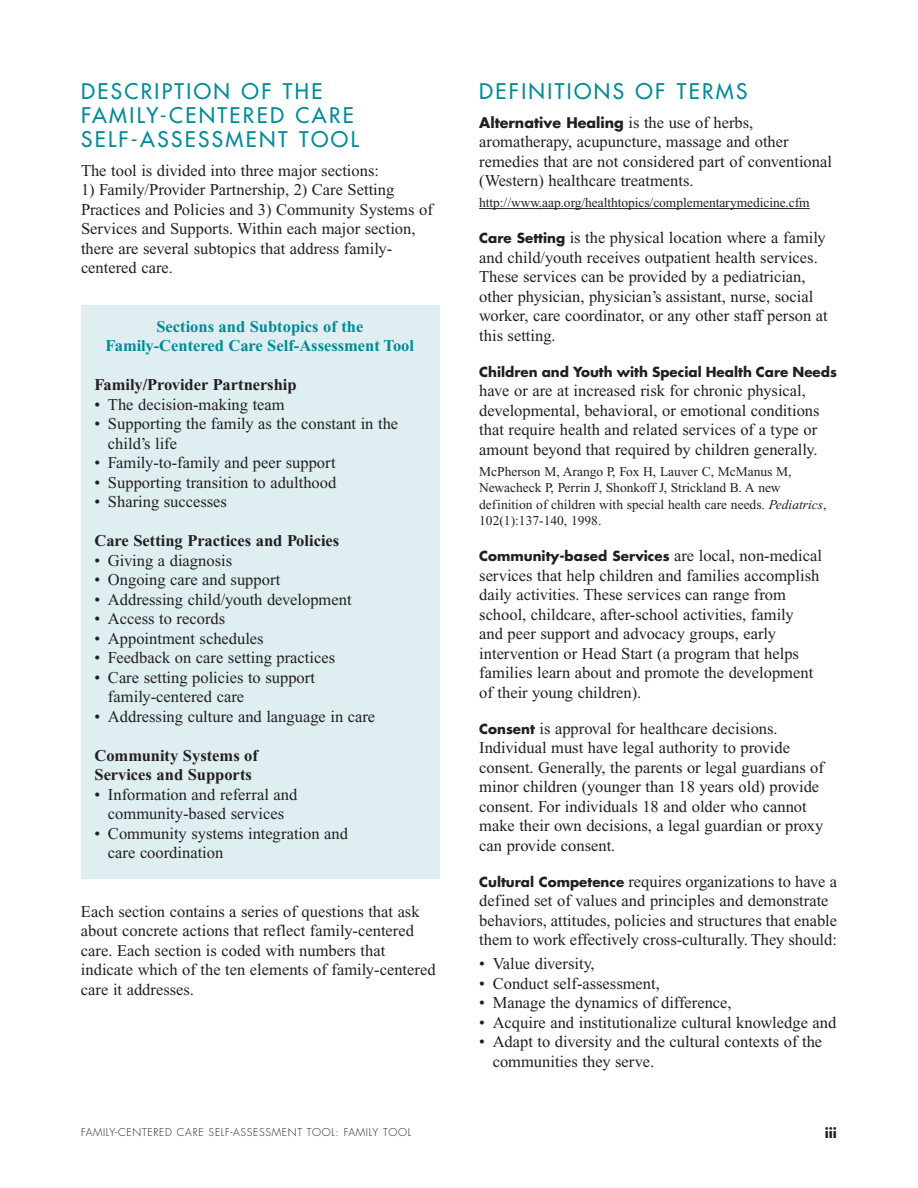
<style>
.page{position:relative;width:918px;height:1188px;background:#fff}
.page>*{position:absolute;margin:0;border:0;box-sizing:border-box;transform-origin:0 0}
.t1{font:21px/24px "Futura";letter-spacing:.115em;color:#008b98}
.t2{font:16.5px/19.5px "Times New Roman";color:#231f20}
.t3{font:700 16.5px/19.5px "Times New Roman";color:#231f20}
.t4{font:700 16.5px/19.5px "Times New Roman";color:#008b98;text-align:center}
.t5{font:700 14.25px "Futura";color:#231f20}
.t6{font:13.5px/16.5px "Times New Roman";color:#231f20}
.t7{font:700 13.5px "Futura";color:#231f20}
.t8{font:300 10.5px "Futura";letter-spacing:.06em;color:#231f20}
.s1{font-family:"Times New Roman";font-weight:400;font-size:16.5px}
.s2{font-family:"Futura";font-weight:700;font-size:13.5px}
.s3{font-style:italic}
</style>
<div class="page">
<div style="left:81px;top:305px;width:359px;height:574px;background:#dfeef1"></div>
<hr style="left:479px;top:208px;width:61px;height:1px;background:#231f20">
<hr style="left:539px;top:208px;width:36px;height:1px;background:#231f20">
<hr style="left:575px;top:208px;width:155px;height:1px;background:#231f20">
<hr style="left:730px;top:208px;width:80px;height:1px;background:#231f20">
<p class="t1" style="left:81px;top:81px;width:279px">DESCRIPTION OF THE<br>FAMILY-CENTERED CARE<br>SELF-ASSESSMENT TOOL</p>
<p class="t2" style="left:81px;top:162px;width:300px">The tool is divided into three major sections:</p>
<p class="t2" style="left:81px;top:181px;width:353px">1) Family/Provider Partnership, 2) Care Setting Practices and Policies and 3) Community Systems of Services and Supports. Within each major section, there are several subtopics that address family&shy;centered care.</p>
<p class="t4" style="left:106px;top:318px;width:310px">Sections and Subtopics of the<br>Family-Centered Care Self-Assessment Tool</p>
<p class="t3" style="left:94px;top:377px;width:204px">Family/Provider Partnership</p>
<p class="t2" style="left:94px;top:396px;width:192px">• The decision-making team</p>
<p class="t2" style="left:108px;top:415px;width:292px;text-indent:-14px">• Supporting the family as the constant in the child’s life</p>
<p class="t2" style="left:94px;top:454px;width:243px">• Family-to-family and peer support</p>
<p class="t2" style="left:94px;top:474px;width:243px">• Supporting transition to adulthood</p>
<p class="t2" style="left:94px;top:493px;width:134px">• Sharing successes</p>
<p class="t3" style="left:94px;top:533px;width:246px">Care Setting Practices and Policies</p>
<p class="t2" style="left:94px;top:552px;width:139px">• Giving a diagnosis</p>
<p class="t2" style="left:94px;top:571px;width:187px">• Ongoing care and support</p>
<p class="t2" style="left:94px;top:591px;width:259px">• Addressing child/youth development</p>
<p class="t2" style="left:94px;top:610px;width:132px">• Access to records</p>
<p class="t2" style="left:94px;top:630px;width:171px">• Appointment schedules</p>
<p class="t2" style="left:94px;top:649px;width:242px">• Feedback on care setting practices</p>
<p class="t2" style="left:108px;top:669px;width:209px;text-indent:-14px">• Care setting policies to support family-centered care</p>
<p class="t2" style="left:94px;top:708px;width:282px">• Addressing culture and language in care</p>
<p class="t3" style="left:94px;top:747px;width:165px">Community Systems of<br>Services and Supports</p>
<p class="t2" style="left:94px;top:786px;width:204px;text-align:center">• Information and referral and community-based services</p>
<p class="t2" style="left:108px;top:825px;width:242px;text-indent:-14px">• Community systems integration and care coordination</p>
<p class="t2" style="left:81px;top:903px;width:356px">Each section contains a series of questions that ask about concrete actions that reflect family-centered care. Each section is coded with numbers that indicate which of the ten elements of family-centered care it addresses.</p>
<p class="t8" style="left:81px;top:1127px;width:332px">FAMILY-CENTERED CARE SELF-ASSESSMENT TOOL: FAMILY TOOL</p>
<p class="t1" style="left:479px;top:81px;width:270px">DEFINITIONS OF TERMS</p>
<p class="t5" style="left:479px;top:116px;width:276px">Alternative Healing <span class="s1">is the use of herbs,</span></p>
<p class="t2" style="left:479px;top:133px;width:354px">aromatherapy, acupuncture, massage and other remedies that are not considered part of conventional (Western) healthcare treatments.</p>
<p class="t6" style="left:479px;top:196px;width:332px">http://www.aap.org/healthtopics/complementarymedicine.cfm</p>
<p class="t2" style="left:479px;top:230px;width:350px"><span class="s2">Care Setting</span> is the physical location where a family and child/youth receives outpatient health services.<br>These services can be provided by a pediatrician, other physician, physician’s assistant, nurse, social worker, care coordinator, or any other staff person at this setting.</p>
<p class="t7" style="left:479px;top:366px;width:359px">Children and Youth with Special Health Care Needs</p>
<p class="t2" style="left:479px;top:383px;width:342px">have or are at increased risk for chronic physical, developmental, behavioral, or emotional conditions that require health and related services of a type or amount beyond that required by children generally.</p>
<p class="t6" style="left:479px;top:464px;width:349px">McPherson M, Arango P, Fox H, Lauver C, McManus M, Newacheck P, Perrin J, Shonkoff J, Strickland B. A new definition of children with special health care needs. <span class="s3">Pediatrics</span>, 102(1):137-140, 1998.</p>
<p class="t7" style="left:479px;top:550px;width:344px">Community-based Services <span class="s1">are local, non-medical</span></p>
<p class="t2" style="left:479px;top:567px;width:342px">services that help children and families accomplish daily activities. These services can range from school, childcare, after-school activities, family and peer support and advocacy groups, early intervention or Head Start (a program that helps families learn about and promote the development of their young children).</p>
<p class="t2" style="left:479px;top:720px;width:346px"><span class="s2">Consent</span> is approval for healthcare decisions.<br>Individual must have legal authority to provide consent. Generally, the parents or legal guardians of minor children (younger than 18 years old) provide consent. For individuals 18 and older who cannot make their own decisions, a legal guardian or proxy can provide consent.</p>
<p class="t2" style="left:479px;top:873px;width:359px"><span class="s2">Cultural Competence</span> requires organizations to have a defined set of values and principles and demonstrate behaviors, attitudes, policies and structures that enable them to work effectively cross-culturally. They should:</p>
<p class="t2" style="left:479px;top:956px;width:117px">• Value diversity,</p>
<p class="t2" style="left:479px;top:975px;width:182px">• Conduct self-assessment,</p>
<p class="t2" style="left:479px;top:995px;width:254px">• Manage the dynamics of difference,</p>
<p class="t2" style="left:479px;top:1014px;width:359px">• Acquire and institutionalize cultural knowledge and</p>
<p class="t2" style="left:493px;top:1034px;width:331px;text-indent:-14px">• Adapt to diversity and the cultural contexts of the communities they serve.</p>
<p class="t7" style="left:825px;top:1127px;width:14px">iii</p>
</div>
